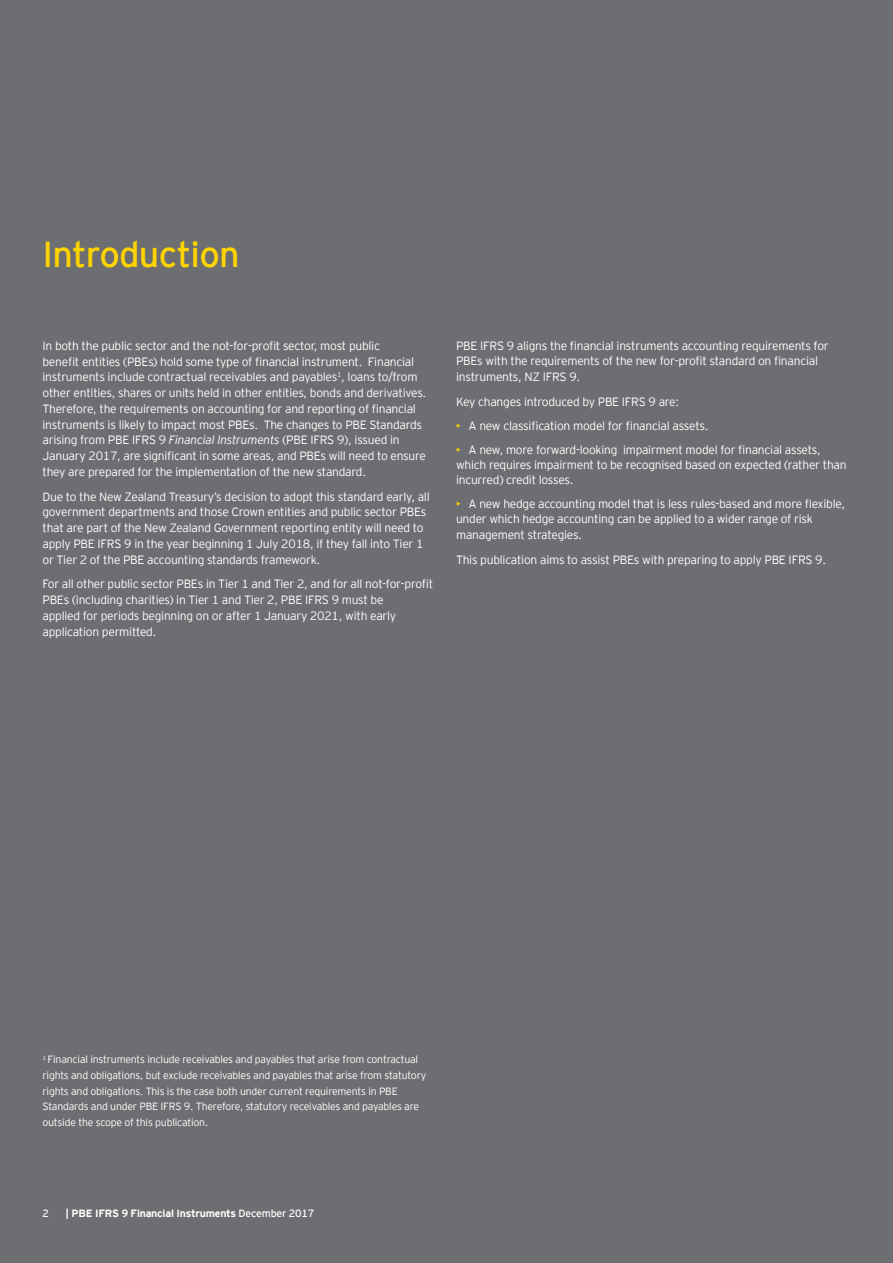
<style>
.page{position:relative;width:893px;height:1263px;background:#6d6e71}
.page>*{position:absolute;margin:0;border:0;box-sizing:border-box;transform-origin:0 0}
.t1{font:36px "EY Interstate";letter-spacing:-.02em;color:#ffd400}
.t2{font:300 12px/15.8px "EY Interstate";letter-spacing:-.02em;color:#fff}
.t3{font:300 10.5px/15.8px "EY Interstate";letter-spacing:-.02em;color:#fff}
.t4{font:700 10.5px "EY Interstate";letter-spacing:-.02em;color:#fff}
.t5{font:10.5px "EY Interstate";color:#fff}
.s1{font-style:italic}
.s2{color:#ffd400}
.s3{font-weight:400}
</style>
<div class="page">
<h1 class="t1" style="left:43px;top:229px;width:199px">Introduction</h1>
<p class="t2" style="left:43px;top:337px;width:385px">In both the public sector and the not-for-profit sector, most public<br>benefit entities (PBEs) hold some type of financial instrument. Financial instruments include contractual receivables and payables<sup>1</sup>, loans to/from other entities, shares or units held in other entities, bonds and derivatives.<br>Therefore, the requirements on accounting for and reporting of financial instruments is likely to impact most PBEs. The changes to PBE Standards arising from PBE IFRS 9 <span class="s1">Financial Instruments</span> (PBE IFRS 9), issued in January 2017, are significant in some areas, and PBEs will need to ensure they are prepared for the implementation of the new standard.</p>
<p class="t2" style="left:43px;top:488px;width:389px">Due to the New Zealand Treasury’s decision to adopt this standard early, all government departments and those Crown entities and public sector PBEs that are part of the New Zealand Government reporting entity will need to apply PBE IFRS 9 in the year beginning 1 July 2018, if they fall into Tier 1 or Tier 2 of the PBE accounting standards framework.</p>
<p class="t2" style="left:43px;top:575px;width:392px">For all other public sector PBEs in Tier 1 and Tier 2, and for all not-for-profit PBEs (including charities) in Tier 1 and Tier 2, PBE IFRS 9 must be<br>applied for periods beginning on or after 1 January 2021, with early application permitted.</p>
<p class="t2" style="left:456px;top:337px;width:374px">PBE IFRS 9 aligns the financial instruments accounting requirements for<br>PBEs with the requirements of the new for-profit standard on financial instruments, NZ IFRS 9.</p>
<p class="t2" style="left:456px;top:393px;width:225px">Key changes introduced by PBE IFRS 9 are:</p>
<p class="t2" style="left:456px;top:417px;width:254px"><span class="s2">•</span> ►A new classification model for financial assets.</p>
<p class="t2" style="left:456px;top:441px;width:392px;line-height:15px"><span class="s2">•</span> ►A new, more forward-looking impairment model for financial assets, which requires impairment to be recognised based on expected (rather than incurred) credit losses.</p>
<p class="t2" style="left:456px;top:495px;width:391px;line-height:15.3px"><span class="s2">•</span> ►A new hedge accounting model that is less rules-based and more flexible, under which hedge accounting can be applied to a wider range of risk management strategies.</p>
<p class="t2" style="left:456px;top:551px;width:372px">This publication aims to assist PBEs with preparing to apply PBE IFRS 9.</p>
<p class="t3" style="left:43px;top:1051px;width:385px"><sup>1</sup> Financial instruments include receivables and payables that arise from contractual rights and obligations, but exclude receivables and payables that arise from statutory rights and obligations. This is the case both under current requirements in PBE Standards and under PBE IFRS 9. Therefore, statutory receivables and payables are outside the scope of this publication.</p>
<p class="t5" style="left:43px;top:1206px;width:8px">2</p>
<p class="t4" style="left:66px;top:1206px;width:250px">| PBE IFRS 9 Financial Instruments <span class="s3">December 2017</span></p>
</div>
